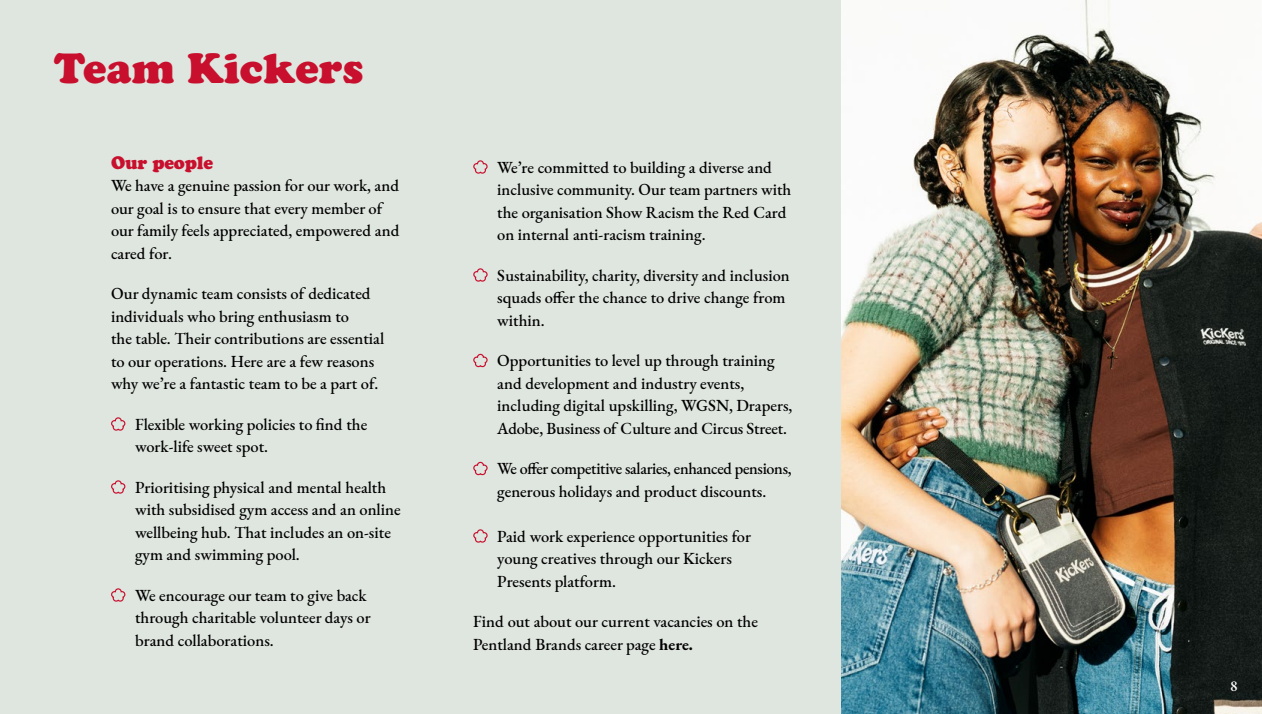
<style>
.page{position:relative;width:1262px;height:714px;background:#dfe6df}
.page>*{position:absolute;margin:0;border:0;box-sizing:border-box;transform-origin:0 0}
.t1{font:42px "Cooper Black Std";color:#c8102e}
.t2{font:18px "Cooper Black Std";letter-spacing:-.01em;color:#c8102e}
.t3{font:16.5px/22.5px "EB Garamond";color:#010001}
.t4{font:16.5px/22.5px "EB Garamond";letter-spacing:-.02em;color:#010001}
.t5{font:15px "EB Garamond";color:#fff}
</style>
<div class="page">
<svg style="left:111px;top:417px;width:15px;height:14px"></svg>
<svg style="left:111px;top:480px;width:15px;height:14px"></svg>
<svg style="left:111px;top:588px;width:15px;height:14px"></svg>
<svg style="left:473px;top:160px;width:15px;height:14px"></svg>
<svg style="left:473px;top:268px;width:15px;height:14px"></svg>
<svg style="left:473px;top:353px;width:15px;height:15px"></svg>
<svg style="left:473px;top:461px;width:15px;height:15px"></svg>
<svg style="left:473px;top:529px;width:15px;height:14px"></svg>
<img style="left:842px;top:0;width:420px;height:714px">
<h1 class="t1" style="left:54px;top:43px;width:311px">Team Kickers</h1>
<p class="t2" style="left:111px;top:151px;width:104px">Our people</p>
<p class="t3" style="left:111px;top:174px;width:290px">We have a genuine passion for our work, and our goal is to ensure that every member of our family feels appreciated, empowered and cared for.</p>
<p class="t3" style="left:111px;top:282px;width:275px">Our dynamic team consists of dedicated individuals who bring enthusiasm to<br>the table. Their contributions are essential to our operations. Here are a few reasons why we’re a fantastic team to be a part of.</p>
<p class="t3" style="left:135px;top:413px;width:234px">Flexible working policies to find the work-life sweet spot.</p>
<p class="t3" style="left:135px;top:476px;width:267px">Prioritising physical and mental health with subsidised gym access and an online wellbeing hub. That includes an on-site gym and swimming pool.</p>
<p class="t3" style="left:135px;top:584px;width:237px">We encourage our team to give back through charitable volunteer days or brand collaborations.</p>
<p class="t3" style="left:497px;top:156px;width:296px">We’re committed to building a diverse and inclusive community. Our team partners with the organisation Show Racism the Red Card on internal anti-racism training.</p>
<p class="t3" style="left:497px;top:264px;width:294px">Sustainability, charity, diversity and inclusion squads offer the chance to drive change from within.</p>
<p class="t3" style="left:497px;top:349px;width:297px">Opportunities to level up through training and development and industry events, including digital upskilling, WGSN, Drapers, Adobe, Business of Culture and Circus Street.</p>
<p class="t4" style="left:497px;top:457px;width:296px">We offer competitive salaries, enhanced pensions, generous holidays and product discounts.</p>
<p class="t3" style="left:497px;top:525px;width:255px">Paid work experience opportunities for young creatives through our Kickers<br>Presents platform.</p>
<p class="t3" style="left:473px;top:610px;width:286px">Find out about our current vacancies on the<br>Pentland Brands career page here.</p>
<p class="t5" style="left:1230px;top:676px;width:9px">8</p>
</div>
